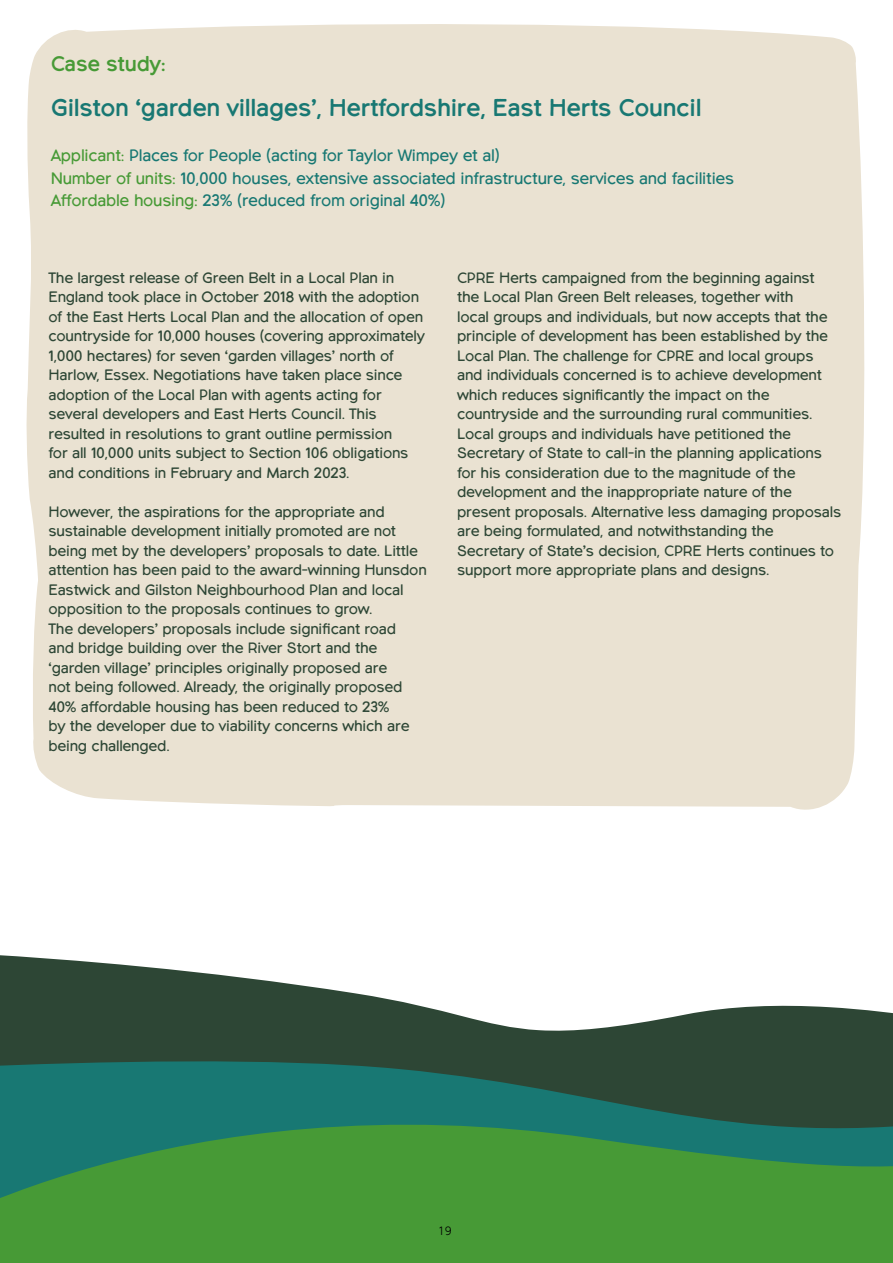
<style>
.page{position:relative;width:893px;height:1263px;background:#fff}
.page>*{position:absolute;margin:0;border:0;box-sizing:border-box;transform-origin:0 0}
.t1{font:700 24px "Northwoods";letter-spacing:-.015em;color:#187873}
.t2{font:700 21px "Northwoods";letter-spacing:-.015em;color:#479a36}
.t3{font:16.5px/22.5px "Northwoods";letter-spacing:-.015em;color:#187873}
.t4{font:15px/19.5px "Northwoods";letter-spacing:-.015em;color:#2d4635}
.t5{font:300 12px "Northwoods";color:#000}
.s1{color:#479a36}
</style>
<div class="page">
<div style="left:26px;top:24px;width:839px;height:786px;background:#eae2d2"></div>
<svg style="left:0;top:955px;width:893px;height:59px"></svg>
<svg style="left:0;top:1014px;width:893px;height:14px;fill:#2d4635"></svg>
<svg style="left:0;top:1028px;width:893px;height:235px;background:#347c45"></svg>
<h2 class="t2" style="left:51px;top:51px;width:117px">Case study:</h2>
<h1 class="t1" style="left:51px;top:93px;width:653px">Gilston ‘garden villages’, Hertfordshire, East Herts Council</h1>
<p class="t3" style="left:51px;top:145px;width:685px"><span class="s1">Applicant:</span> Places for People (acting for Taylor Wimpey et al)<br><span class="s1">Number of units:</span> 10,000 houses, extensive associated infrastructure, services and facilities<br><span class="s1">Affordable housing:</span> 23% (reduced from original 40%)</p>
<p class="t4" style="left:49px;top:268px;width:378px">The largest release of Green Belt in a Local Plan in England took place in October 2018 with the adoption of the East Herts Local Plan and the allocation of open countryside for 10,000 houses (covering approximately 1,000 hectares) for seven ‘garden villages’ north of Harlow, Essex. Negotiations have taken place since adoption of the Local Plan with agents acting for several developers and East Herts Council. This resulted in resolutions to grant outline permission<br>for all 10,000 units subject to Section 106 obligations and conditions in February and March 2023.</p>
<p class="t4" style="left:49px;top:502px;width:380px">However, the aspirations for the appropriate and sustainable development initially promoted are not being met by the developers’ proposals to date. Little attention has been paid to the award-winning Hunsdon Eastwick and Gilston Neighbourhood Plan and local opposition to the proposals continues to grow.<br>The developers’ proposals include significant road<br>and bridge building over the River Stort and the ‘garden village’ principles originally proposed are<br>not being followed. Already, the originally proposed 40% affordable housing has been reduced to 23%<br>by the developer due to viability concerns which are being challenged.</p>
<p class="t4" style="left:457px;top:268px;width:386px">CPRE Herts campaigned from the beginning against<br>the Local Plan Green Belt releases, together with<br>local groups and individuals, but now accepts that the principle of development has been established by the Local Plan. The challenge for CPRE and local groups and individuals concerned is to achieve development which reduces significantly the impact on the countryside and the surrounding rural communities.<br>Local groups and individuals have petitioned the Secretary of State to call-in the planning applications for his consideration due to the magnitude of the development and the inappropriate nature of the present proposals. Alternative less damaging proposals are being formulated, and notwithstanding the Secretary of State’s decision, CPRE Herts continues to support more appropriate plans and designs.</p>
<p class="t5" style="left:439px;top:1224px;width:14px">19</p>
</div>
